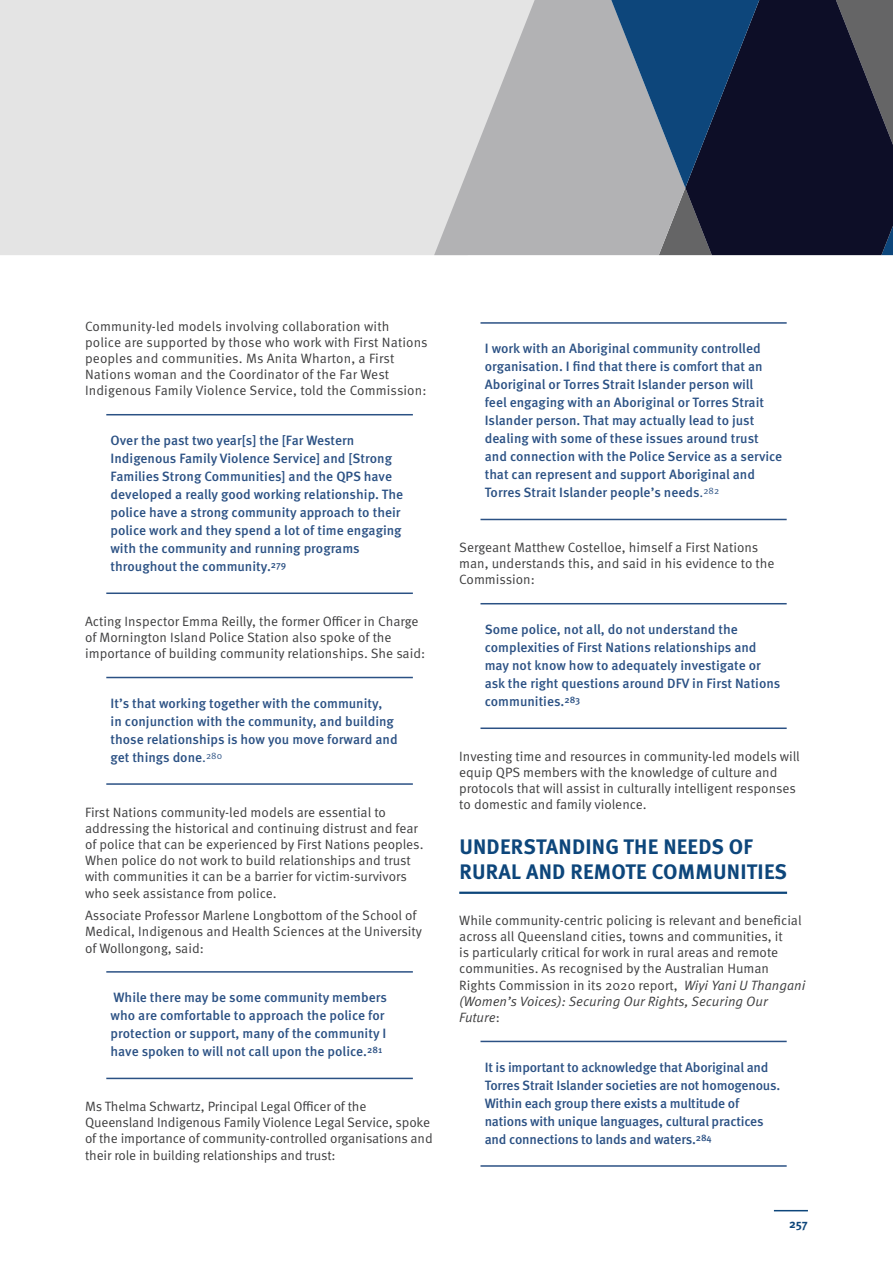
<style>
.page{position:relative;width:893px;height:1263px;background:#fff}
.page>*{position:absolute;margin:0;border:0;box-sizing:border-box;transform-origin:0 0}
.t1{font:700 21px/25.2px "Meta Pro";letter-spacing:.01em;color:#0d467b}
.t2{font:13.5px/16.2px "Meta Pro";color:#3e3e3f}
.t3{font:500 13.5px/18px "Meta Pro";color:#2b5184}
.t4{font:700 12px "Meta Pro";color:#0d467b}
.s1{font-weight:400}
.s2{font-style:italic}
</style>
<div class="page">
<div style="left:0;top:0;width:434px;height:255px;background:#e4e4e4"></div>
<svg style="left:434px;top:0;width:139px;height:255px;background:#c4c4c5"></svg>
<svg style="left:573px;top:0;width:320px;height:255px;background:#414b61"></svg>
<hr style="left:106px;top:414px;width:307px;height:1px;background:#2b5184">
<hr style="left:106px;top:592px;width:307px;height:2px;background:#2b5184">
<hr style="left:106px;top:677px;width:307px;height:1px;background:#2b5184">
<hr style="left:106px;top:783px;width:307px;height:2px;background:#2b5184">
<hr style="left:106px;top:971px;width:307px;height:2px;background:#2b5184">
<hr style="left:106px;top:1078px;width:307px;height:1px;background:#2b5184">
<hr style="left:480px;top:322px;width:307px;height:2px;background:#2b5184">
<hr style="left:480px;top:519px;width:307px;height:1px;background:#2b5184">
<hr style="left:480px;top:603px;width:307px;height:1px;background:#2b5184">
<hr style="left:480px;top:727px;width:307px;height:2px;background:#2b5184">
<hr style="left:459px;top:892px;width:328px;height:2px;background:#0d467b">
<hr style="left:480px;top:1041px;width:307px;height:1px;background:#2b5184">
<hr style="left:480px;top:1165px;width:307px;height:2px;background:#2b5184">
<hr style="left:774px;top:1210px;width:34px;height:1px;background:#0d467b">
<p class="t2" style="left:85px;top:318px;width:344px">Community-led models involving collaboration with police are supported by those who work with First Nations peoples and communities. Ms Anita Wharton, a First Nations woman and the Coordinator of the Far West Indigenous Family Violence Service, told the Commission:</p>
<p class="t3" style="left:111px;top:432px;width:294px">Over the past two year[s] the [Far Western Indigenous Family Violence Service] and [Strong Families Strong Communities] and the QPS have developed a really good working relationship. The police have a strong community approach to their police work and they spend a lot of time engaging with the community and running programs throughout the community.<sup>279</sup></p>
<p class="t2" style="left:85px;top:613px;width:342px">Acting Inspector Emma Reilly, the former Officer in Charge of Mornington Island Police Station also spoke of the importance of building community relationships. She said:</p>
<p class="t3" style="left:111px;top:695px;width:289px">It’s that working together with the community,<br>in conjunction with the community, and building those relationships is how you move forward and get things done<span class="s1">.</span><sup>280</sup></p>
<p class="t2" style="left:85px;top:804px;width:340px">First Nations community-led models are essential to addressing the historical and continuing distrust and fear of police that can be experienced by First Nations peoples.<br>When police do not work to build relationships and trust with communities it can be a barrier for victim-survivors who seek assistance from police.</p>
<p class="t2" style="left:85px;top:908px;width:339px">Associate Professor Marlene Longbottom of the School of<br>Medical, Indigenous and Health Sciences at the University of Wollongong, said:</p>
<p class="t3" style="left:111px;top:989px;width:278px">While there may be some community members who are comfortable to approach the police for protection or support, many of the community I have spoken to will not call upon the police.<sup>281</sup></p>
<p class="t2" style="left:85px;top:1098px;width:349px">Ms Thelma Schwartz, Principal Legal Officer of the Queensland Indigenous Family Violence Legal Service, spoke of the importance of community-controlled organisations and their role in building relationships and trust:</p>
<p class="t3" style="left:485px;top:340px;width:299px">I work with an Aboriginal community controlled organisation. I find that there is comfort that an Aboriginal or Torres Strait Islander person will<br>feel engaging with an Aboriginal or Torres Strait Islander person. That may actually lead to just dealing with some of these issues around trust and connection with the Police Service as a service that can represent and support Aboriginal and Torres Strait Islander people’s needs<span class="s1">.</span><sup>282</sup></p>
<p class="t2" style="left:459px;top:540px;width:317px">Sergeant Matthew Costelloe, himself a First Nations man, understands this, and said in his evidence to the<br>Commission:</p>
<p class="t3" style="left:485px;top:621px;width:297px">Some police, not all, do not understand the complexities of First Nations relationships and may not know how to adequately investigate or ask the right questions around DFV in First Nations communities.<sup>283</sup></p>
<p class="t2" style="left:459px;top:748px;width:342px">Investing time and resources in community-led models will equip QPS members with the knowledge of culture and protocols that will assist in culturally intelligent responses to domestic and family violence.</p>
<h1 class="t1" style="left:459px;top:834px;width:329px">UNDERSTANDING THE NEEDS OF<br>RURAL AND REMOTE COMMUNITIES</h1>
<p class="t2" style="left:459px;top:912px;width:348px">While community-centric policing is relevant and beneficial across all Queensland cities, towns and communities, it<br>is particularly critical for work in rural areas and remote communities. As recognised by the Australian Human Rights Commission in its 2020 report, <span class="s2">Wiyi Yani U Thangani (Women’s Voices): Securing Our Rights, Securing Our Future</span>:</p>
<p class="t3" style="left:485px;top:1059px;width:297px">It is important to acknowledge that Aboriginal and Torres Strait Islander societies are not homogenous.<br>Within each group there exists a multitude of nations with unique languages, cultural practices and connections to lands and waters.<sup>284</sup></p>
<p class="t4" style="left:789px;top:1217px;width:20px">257</p>
</div>
